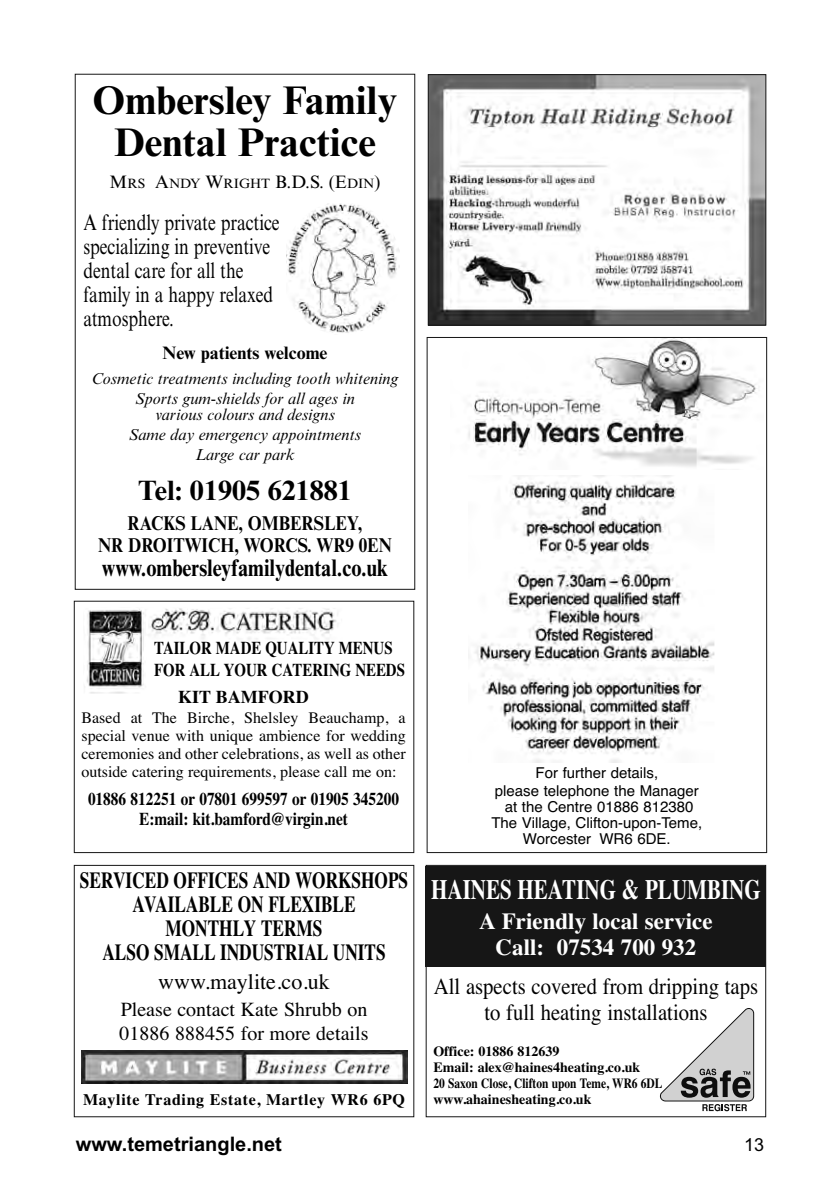
<style>
.page{position:relative;width:840px;height:1191px;background:#fff}
.page>*{position:absolute;margin:0;border:0;box-sizing:border-box;transform-origin:0 0}
.t1{font:700 40px/42px "Times NRMT";color:#000;text-align:center}
.t2{font:700 28px "Times";color:#fff;scale:.75 1}
.t3{font:700 28px "Times NRMT";color:#000}
.t4{font:700 24px "Times NRMT";color:#000;scale:.85 1}
.t5{font:700 23px/24px "Times";color:#000;text-align:center;scale:.75 1}
.t6{font:23px/26px "Times";color:#000;text-align:center;scale:.9 1}
.t7{font:700 23px/26px "Times";color:#fff;text-align:center}
.t8{font:22px/24px "Times NRMT";color:#000;scale:.8 1}
.t9{font:22px "Times";color:#000}
.t10{font:20px/24px "Times";color:#000}
.t11{font:700 20px/22px "Times NRMT";color:#000;text-align:center;scale:.85 1}
.t12{font:700 20px "Arial";color:#000}
.t13{font:700 18px/20px "Times";color:#000;text-align:center;scale:.85 1}
.t14{font:700 18px/21.6px "Times";color:#000;scale:.83 1}
.t15{font:700 18px "Times NRMT";color:#000}
.t16{font:700 18px "Times";color:#000}
.t17{font:18px "Arial";color:#000}
.t18{font:16px/18px "Times";color:#000;text-align:justify}
.t19{font:italic 16px/20px "Times NRMT";color:#000;text-align:center}
.t20{font:700 16px "Times";letter-spacing:.04em;color:#000}
.t21{font:15px/16px "Helvetica";color:#000;text-align:center}
.t22{font:700 14px/16px "Times";color:#000}
.t23{font:13.6px "Times NRMT";color:#000}
.s1{font-size:18px}
</style>
<div class="page">
<div style="left:425px;top:866px;width:340px;height:100px;background:#161616"></div>
<img style="left:468px;top:475px;width:247px;height:288px">
<img style="left:468px;top:339px;width:289px;height:128px">
<img style="left:429px;top:76px;width:335px;height:247px">
<div style="left:427px;top:74px;width:339px;height:251px;border:1px solid #161616"></div>
<div style="left:74px;top:600px;width:340px;height:253px;border:1px solid #161616"></div>
<img style="left:84px;top:608px;width:254px;height:85px">
<div style="left:74px;top:865px;width:340px;height:252px;border:1px solid #161616"></div>
<img style="left:81px;top:1050px;width:326px;height:33px">
<img style="left:286px;top:204px;width:113px;height:129px">
<div style="left:425px;top:865px;width:340px;height:252px;border:1px solid #161616"></div>
<svg style="left:659px;top:1008px;width:94px;height:103px"></svg>
<h1 class="t1" style="left:92px;top:83px;width:306px">Ombersley Family<br>Dental Practice</h1>
<p class="t23" style="left:109px;top:178px;width:272px"><span class="s1">M</span>RS <span class="s1">A</span>NDY <span class="s1">W</span>RIGHT <span class="s1">B.D.S. (E</span>DIN<span class="s1">)</span></p>
<h3 class="t8" style="left:83px;top:212px;width:247px">A friendly private practice specializing in preventive dental care for all the family in a happy relaxed atmosphere.</h3>
<p class="t15" style="left:162px;top:346px;width:166px">New patients welcome</p>
<p class="t19" style="left:91px;top:370px;width:308px">Cosmetic treatments including tooth whitening<br>Sports gum-shields for all ages in</p>
<p class="t19" style="left:129px;top:406px;width:233px">various colours and designs<br>Same day emergency appointments<br>Large car park</p>
<h2 class="t3" style="left:138px;top:481px;width:215px">Tel: 01905 621881</h2>
<p class="t11" style="left:98px;top:514px;width:347px">RACKS LANE, OMBERSLEY,<br>NR DROITWICH, WORCS. WR9 0EN</p>
<h3 class="t4" style="left:102px;top:559px;width:338px">www.ombersleyfamilydental.co.uk</h3>
<p class="t14" style="left:154px;top:637px;width:303px">TAILOR MADE QUALITY MENUS<br>FOR ALL YOUR CATERING NEEDS</p>
<p class="t16" style="left:178px;top:686px;width:132px">KIT BAMFORD</p>
<p class="t18" style="left:81px;top:709px;width:325px">Based at The Birche, Shelsley Beauchamp, a special venue with unique ambience for wedding ceremonies and other celebrations, as well as other outside catering requirements, please call me on:</p>
<p class="t13" style="left:88px;top:789px;width:367px">01886 812251 or 07801 699597 or 01905 345200<br>E:mail: kit.bamford@virgin.net</p>
<h3 class="t5" style="left:80px;top:868px;width:439px">SERVICED OFFICES AND WORKSHOPS<br>AVAILABLE ON FLEXIBLE<br>MONTHLY TERMS<br>ALSO SMALL INDUSTRIAL UNITS</h3>
<h3 class="t9" style="left:158px;top:968px;width:173px">www.maylite.co.uk</h3>
<p class="t10" style="left:119px;top:997px;width:250px">Please contact Kate Shrubb on<br>01886 888455 for more details</p>
<p class="t20" style="left:83px;top:1089px;width:323px">Maylite Trading Estate, Martley WR6 6PQ</p>
<p class="t21" style="left:494px;top:763px;width:205px;line-height:18px">For further details,<br>please telephone the Manager</p>
<p class="t21" style="left:491px;top:798px;width:212px">at the Centre 01886 812380<br>The Village, Clifton-upon-Teme,<br>Worcester WR6 6de.</p>
<h2 class="t2" style="left:431px;top:873px;width:440px">HAINES HEATING &amp; PLUMBING</h2>
<h3 class="t7" style="left:479px;top:908px;width:235px">A Friendly local service<br>Call: 07534 700 932</h3>
<h3 class="t6" style="left:433px;top:972px;width:361px">All aspects covered from dripping taps to full heating installations</h3>
<p class="t22" style="left:433px;top:1042px;width:230px">Office: 01886 812639<br>Email: alex@haines4heating.co.uk<br>20 Saxon Close, Clifton upon Teme, WR6 6DL www.ahainesheating.co.uk</p>
<p class="t12" style="left:76px;top:1132px;width:207px">www.temetriangle.net</p>
<p class="t17" style="left:743px;top:1134px;width:22px">13</p>
</div>
